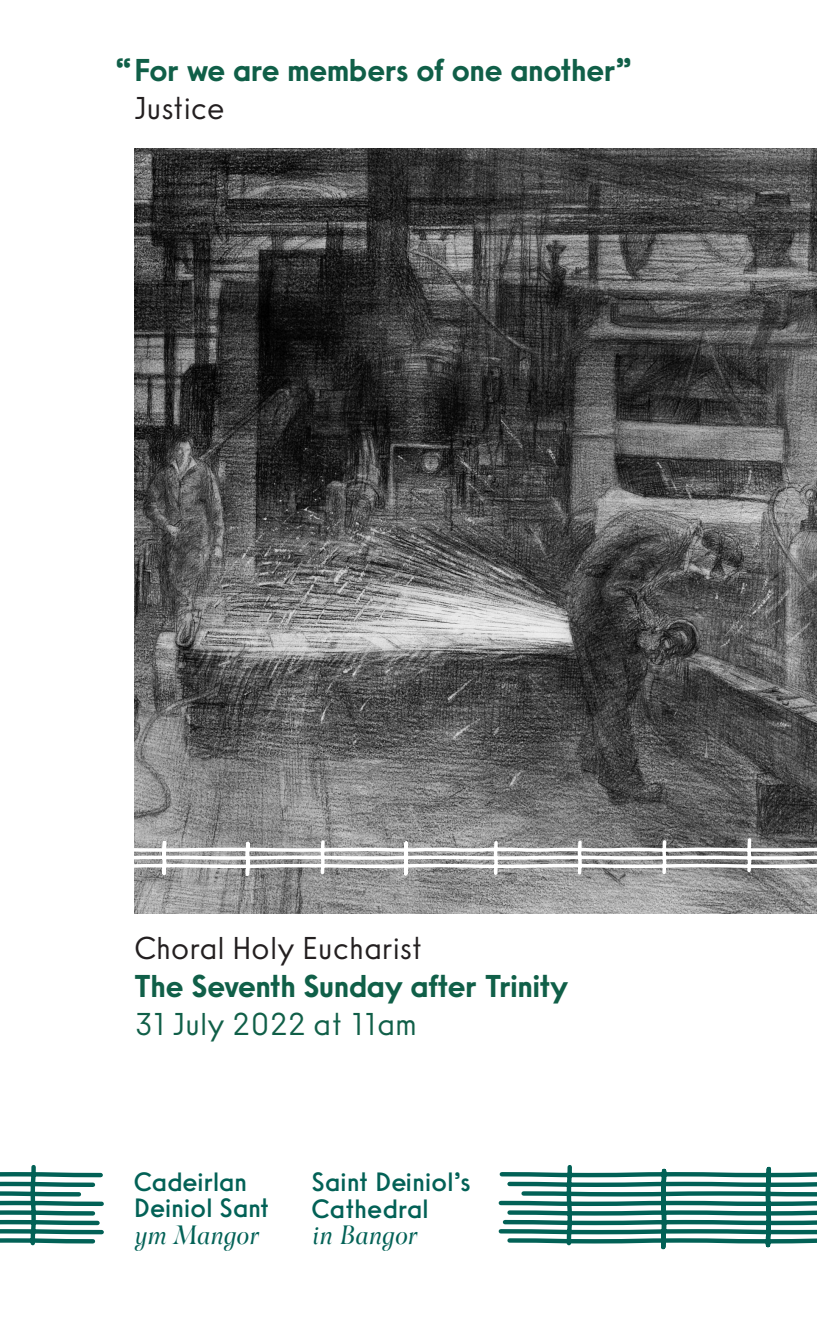
<style>
.page{position:relative;width:817px;height:1340px;background:#fff}
.page>*{position:absolute;margin:0;border:0;box-sizing:border-box;transform-origin:0 0}
.t1{font:500 31.5px/37.8px "Sawton Circular";letter-spacing:-.005em;color:#105f48}
.t2{font:100 31.5px "Sawton Circular";letter-spacing:-.005em;color:#231f20}
.t3{font:26.55px/26.6px "Sawton Circular";letter-spacing:.01em;color:#026156}
.s1{font-weight:100}
.s2{font-family:"Scilla";font-style:italic}
</style>
<div class="page">
<svg style="left:0;top:1165px;width:816px;height:85px"></svg>
<img style="left:134px;top:148px;width:682px;height:765px">
<svg style="left:134px;top:836px;width:682px;height:42px"></svg>
<p class="t1" style="left:115px;top:51px;width:517px">“For we are members of one another”</p>
<p class="t2" style="left:134px;top:89px;width:92px">Justice</p>
<p class="t2" style="left:134px;top:929px;width:289px">Choral Holy Eucharist</p>
<p class="t1" style="left:134px;top:967px;width:435px">The Seventh Sunday after Trinity<br><span class="s1">31 July 2022 at 11am</span></p>
<p class="t3" style="left:134px;top:1168px;width:137px">Cadeirlan<br>Deiniol Sant <span class="s2">ym Mangor</span></p>
<p class="t3" style="left:311px;top:1168px;width:160px">Saint Deiniol’s<br>Cathedral<br><span class="s2">in Bangor</span></p>
</div>
